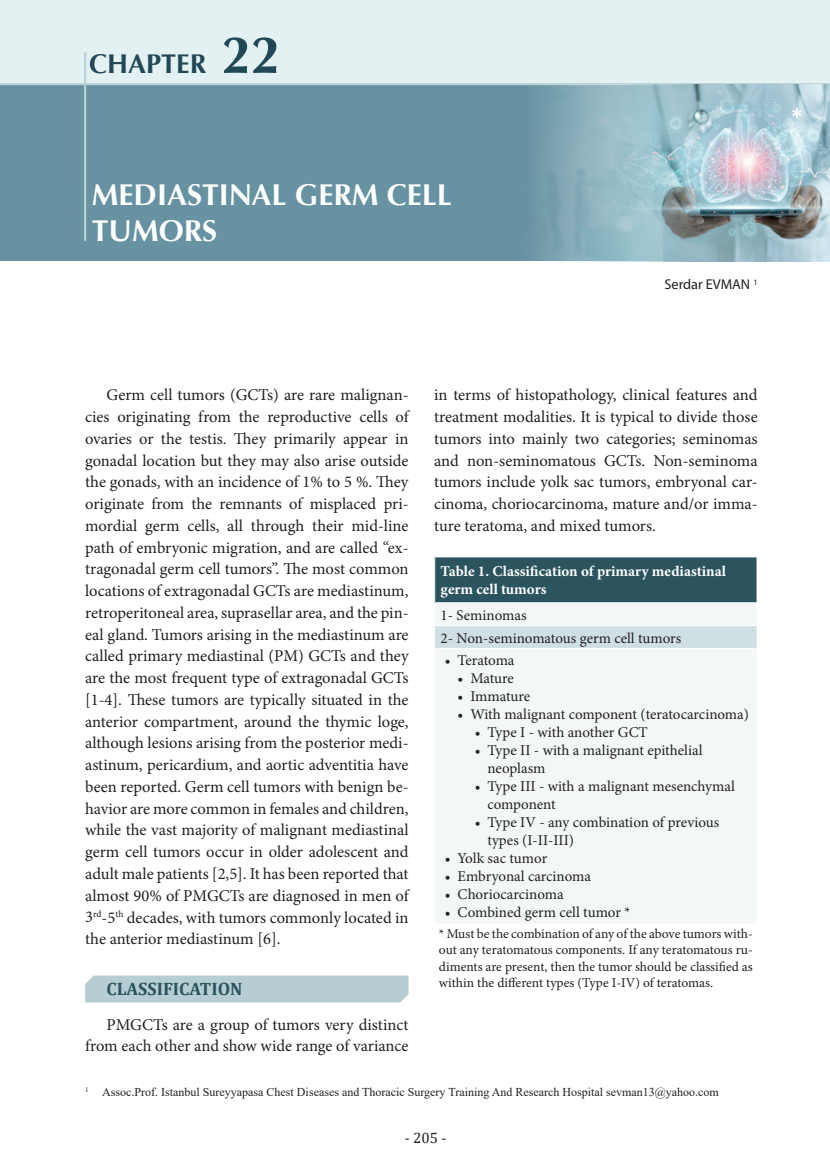
<style>
.page{position:relative;width:830px;height:1170px;background:#fff}
.page>*{position:absolute;margin:0;border:0;box-sizing:border-box;transform-origin:0 0}
.t1{font:700 30px/36px "Optima LT";color:#fff}
.t2{font:700 27px "Optima LT";color:#214856}
.t3{font:700 18px "Cambria";color:#2b545e}
.t4{font:16.5px/21.8px "Minion Pro";letter-spacing:-.005em;color:#231f20;text-align:justify}
.t5{font:15px/18px "Minion Pro";letter-spacing:-.005em;color:#231f20}
.t6{font:700 15px/18px "Minion Pro";color:#fff}
.t7{font:15px "Cambria";color:#231f20}
.t8{font:14.25px "Myriad Pro";color:#231f20}
.t9{font:13.5px/16.5px "Minion Pro";color:#231f20;text-align:justify}
.t10{font:12px "Times New Roman";color:#231f20}
.s1{font-size:52.5px}
</style>
<div class="page">
<div style="left:0;top:0;width:829px;height:83px;background:#e4f1f3"></div>
<div style="left:0;top:84px;width:829px;height:177px;background:#6692a2"></div>
<hr style="left:0;top:83px;width:829px;height:2px;background:#bbd1d3">
<hr style="left:84px;top:52px;width:2px;height:189px;background:#bbd1d3">
<img style="left:524px;top:84px;width:305px;height:177px">
<div style="left:85px;top:975px;width:323px;height:27px;background:#b7cdd4"></div>
<div style="left:434px;top:557px;width:322px;height:45px;background:#2b545e"></div>
<div style="left:436px;top:604px;width:320px;height:319px;background:#f3f7f7"></div>
<div style="left:434px;top:625px;width:322px;height:23px;background:#d0dfe3"></div>
<hr style="left:434px;top:557px;width:1px;height:45px;background:#fff">
<hr style="left:434px;top:625px;width:323px;height:1px;background:#fff">
<svg style="left:434px;top:626px;width:1px;height:22px"></svg>
<svg style="left:756px;top:626px;width:1px;height:22px"></svg>
<hr style="left:434px;top:648px;width:323px;height:1px;background:#fff">
<h2 class="t2" style="left:89px;top:47px;width:192px">CHAPTER <span class="s1">22</span></h2>
<h1 class="t1" style="left:92px;top:177px;width:361px">MEDIASTINAL GERM CELL<br>TUMORS</h1>
<p class="t8" style="left:664px;top:277px;width:95px">Serdar EVMAN <sup>1</sup></p>
<p class="t4" style="left:85px;top:384px;width:325px;text-indent:21px">Germ cell tumors (GCTs) are rare malignan&shy;cies originating from the reproductive cells of ovaries or the testis. They primarily appear in gonadal location but they may also arise outside the gonads, with an incidence of 1% to 5 %. They originate from the remnants of misplaced pri&shy;mordial germ cells, all through their mid-line path of embryonic migration, and are called “ex&shy;tragonadal germ cell tumors”. The most common locations of extragonadal GCTs are mediastinum, retroperitoneal area, suprasellar area, and the pin&shy;eal gland. Tumors arising in the mediastinum are called primary mediastinal (PM) GCTs and they are the most frequent type of extragonadal GCTs [1-4]. These tumors are typically situated in the anterior compartment, around the thymic loge, although lesions arising from the posterior medi&shy;astinum, pericardium, and aortic adventitia have been reported. Germ cell tumors with benign be&shy;havior are more common in females and children, while the vast majority of malignant mediastinal germ cell tumors occur in older adolescent and adult male patients [2,5]. It has been reported that almost 90% of PMGCTs are diagnosed in men of 3<sup>rd</sup>-5<sup>th</sup> decades, with tumors commonly located in the anterior mediastinum [6].</p>
<p class="t3" style="left:106px;top:976px;width:137px">CLASSIFICATION</p>
<p class="t4" style="left:85px;top:1013px;width:325px;text-align:right">PMGCTs are a group of tumors very distinct from each other and show wide range of variance</p>
<p class="t4" style="left:434px;top:384px;width:325px">in terms of histopathology, clinical features and treatment modalities. It is typical to divide those tumors into mainly two categories; seminomas and non-seminomatous GCTs. Non-seminoma tumors include yolk sac tumors, embryonal car&shy;cinoma, choriocarcinoma, mature and/or imma&shy;ture teratoma, and mixed tumors.</p>
<p class="t6" style="left:440px;top:562px;width:287px">Table 1. Classification of primary mediastinal germ cell tumors</p>
<p class="t5" style="left:440px;top:603px;width:242px;line-height:22.8px">1- Seminomas<br>2- Non-seminomatous germ cell tumors</p>
<p class="t5" style="left:444px;top:651px;width:71px">• Teratoma</p>
<p class="t5" style="left:457px;top:669px;width:58px">• Mature</p>
<p class="t5" style="left:457px;top:687px;width:74px">• Immature</p>
<p class="t5" style="left:457px;top:705px;width:293px">• With malignant component (teratocarcinoma)</p>
<p class="t5" style="left:474px;top:723px;width:175px">• Type I - with another GCT</p>
<p class="t5" style="left:487px;top:741px;width:216px;text-indent:-13px">• Type II - with a malignant epithelial neoplasm</p>
<p class="t5" style="left:487px;top:777px;width:249px;text-indent:-13px">• Type III - with a malignant mesenchymal component</p>
<p class="t5" style="left:487px;top:813px;width:233px;text-indent:-13px">• Type IV - any combination of previous types (I-II-III)</p>
<p class="t5" style="left:444px;top:849px;width:104px">• Yolk sac tumor</p>
<p class="t5" style="left:444px;top:867px;width:148px">• Embryonal carcinoma</p>
<p class="t5" style="left:444px;top:885px;width:120px">• Choriocarcinoma</p>
<p class="t5" style="left:444px;top:903px;width:187px">• Combined germ cell tumor *</p>
<p class="t9" style="left:438px;top:924px;width:315px">* Must be the combination of any of the above tumors with&shy;out any teratomatous components. If any teratomatous ru&shy;diments are present, then the tumor should be classified as within the different types (Type I-IV) of teratomas.</p>
<p class="t10" style="left:85px;top:1082px;width:635px"><sup>1</sup> Assoc.Prof. Istanbul Sureyyapasa Chest Diseases and Thoracic Surgery Training And Research Hospital sevman13@yahoo.com</p>
<p class="t7" style="left:404px;top:1129px;width:43px">- 205 -</p>
</div>
